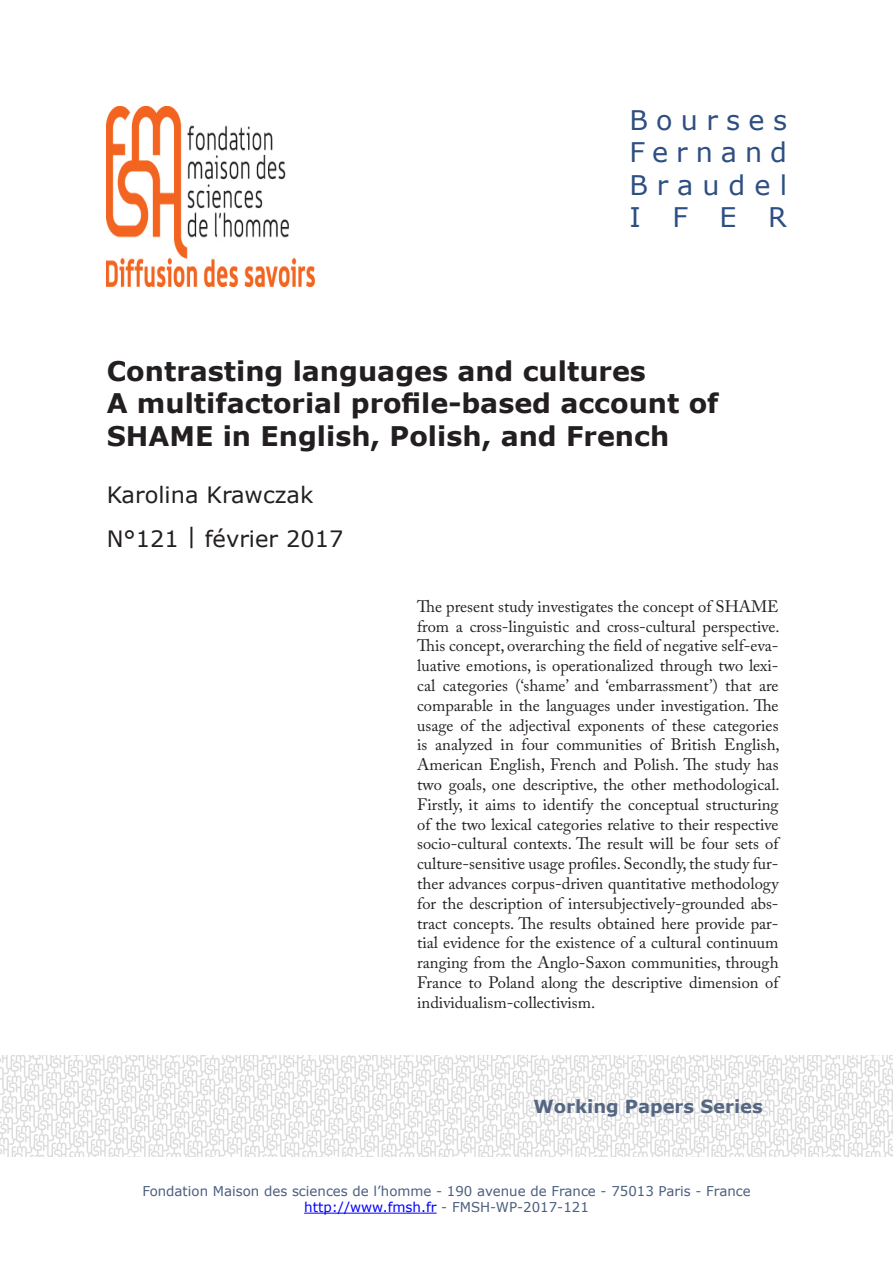
<style>
.page{position:relative;width:893px;height:1263px;background:#fff}
.page>*{position:absolute;margin:0;border:0;box-sizing:border-box;transform-origin:0 0}
.Titre{font:700 27px/32.4px "Verdana";color:#231f20}
.Titre_1{font:27px "Verdana";letter-spacing:.31em;color:#2e4f81}
.Titre_1-2{font:27px "Verdana";letter-spacing:.335em;color:#2e4f81}
.Auteur{font:22.5px "Verdana";color:#231f20}
.t1{font:700 18px "Verdana";color:#556683}
.Texte{font:16.5px/19.8px "Adobe Caslon Pro";color:#231f20;text-align:justify}
.t2{font:13.5px "Verdana";color:#4a5e7f}
.t3{font:13.5px "Verdana";color:#00f}
.s1{color:#4a5e7f}
</style>
<div class="page">
<img style="left:0;top:1056px;width:893px;height:101px">
<hr style="left:304px;top:1213px;width:133px;height:1px;background:#00f">
<img style="left:107px;top:106px;width:208px;height:180px">
<p class="Titre_1" style="left:629px;top:101px;width:159px">Bourses</p>
<p class="Titre_1" style="left:629px;top:134px;width:159px">Fernand</p>
<p class="Titre_1-2" style="left:629px;top:166px;width:159px">Braudel</p>
<p class="Titre_1" style="left:629px;top:198px;width:159px">IFER</p>
<p class="Titre" style="left:107px;top:354px;width:613px">Contrasting languages and cultures<br>A multifactorial profile-based account of<br>SHAME in English, Polish, and French</p>
<p class="Auteur" style="left:107px;top:479px;width:208px">Karolina Krawczak</p>
<p class="Auteur" style="left:107px;top:523px;width:238px">N°121 | février 2017</p>
<p class="Texte" style="left:417px;top:596px;width:364px">The present study investigates the concept of SHAME from a cross-linguistic and cross-cultural perspective.<br>This concept, overarching the field of negative self-eva&shy;luative emotions, is operationalized through two lexi&shy;cal categories (‘shame’ and ‘embarrassment’) that are comparable in the languages under investigation. The usage of the adjectival exponents of these categories is analyzed in four communities of British English, American English, French and Polish. The study has two goals, one descriptive, the other methodological.<br>Firstly, it aims to identify the conceptual structuring of the two lexical categories relative to their respective socio-cultural contexts. The result will be four sets of culture-sensitive usage profiles. Secondly, the study fur&shy;ther advances corpus-driven quantitative methodology for the description of intersubjectively-grounded abs&shy;tract concepts. The results obtained here provide par&shy;tial evidence for the existence of a cultural continuum ranging from the Anglo-Saxon communities, through France to Poland along the descriptive dimension of individualism-collectivism.</p>
<p class="t1" style="left:533px;top:1094px;width:231px">Working Papers Series</p>
<p class="t2" style="left:142px;top:1181px;width:610px">Fondation Maison des sciences de l’homme - 190 avenue de France - 75013 Paris - France</p>
<p class="t3" style="left:304px;top:1198px;width:286px">http://www.fmsh.fr <span class="s1">- FMSH-WP-2017-121</span></p>
</div>
